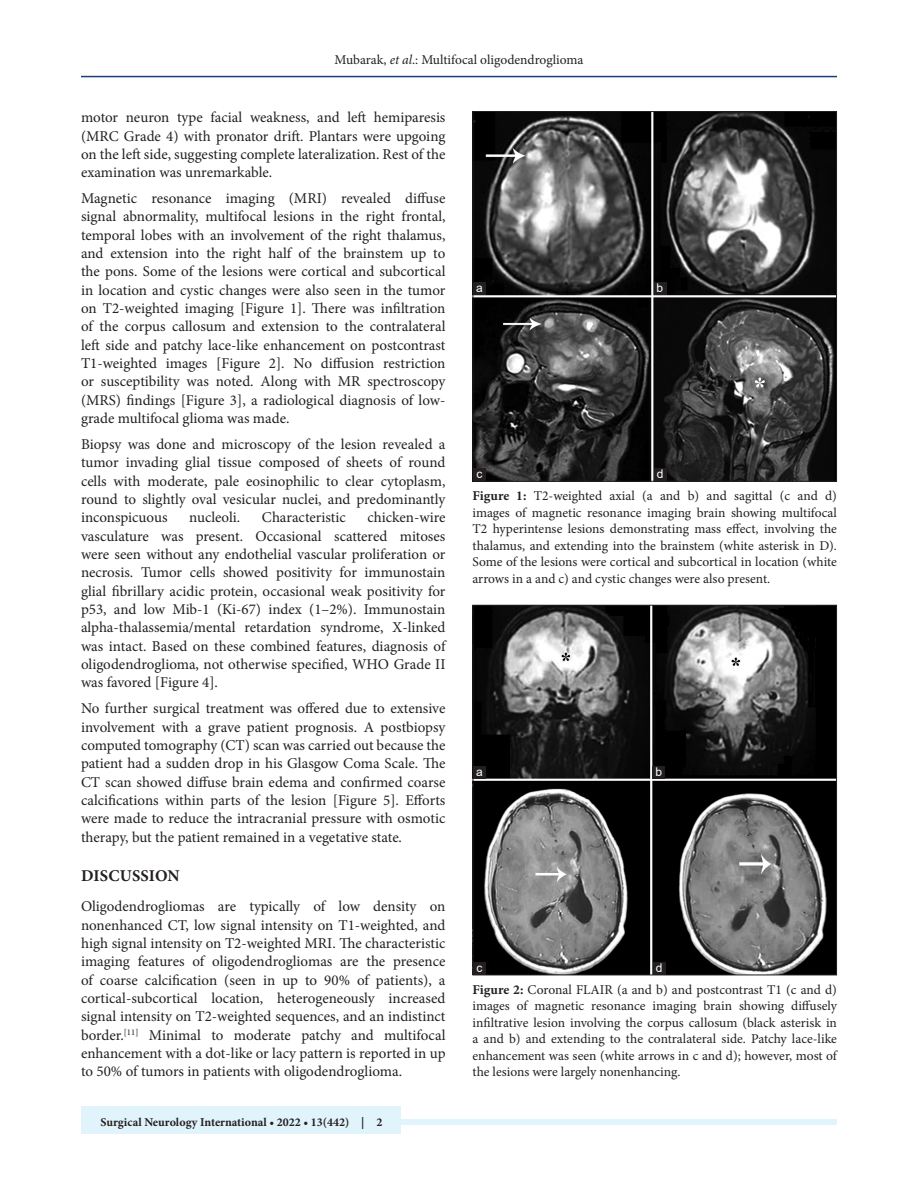
<style>
.page{position:relative;width:918px;height:1188px;background:#fff}
.page>*{position:absolute;margin:0;border:0;box-sizing:border-box;transform-origin:0 0}
.t1{font:700 16.5px "Minion Pro";letter-spacing:.01em;color:#231f20}
.TX{font:15px/18.3px "Minion Pro";color:#231f20;text-align:justify}
.FGC{font:13.5px/16.5px "Minion Pro";letter-spacing:-.005em;color:#231f20;text-align:justify}
.JF{font:700 12px "Minion Pro";color:#231f20}
.LABEL{font:12px "Arial";color:#fff}
.s1{font-style:italic}
.s2{font-weight:700}
</style>
<div class="page">
<hr style="left:81px;top:76px;width:756px;height:1px;background:#164077">
<div style="left:81px;top:1119px;width:756px;height:6px;background:#e1f4fc"></div>
<div style="left:81px;top:1106px;width:319px;height:28px;background:#e1f4fc"></div>
<img style="left:475px;top:113px;width:360px;height:366px">
<div style="left:473px;top:111px;width:364px;height:370px;border:1px solid #231f20"></div>
<div style="left:473px;top:282px;width:13px;height:13px;background:#231f20"></div>
<div style="left:654px;top:282px;width:12px;height:13px;background:#231f20"></div>
<div style="left:473px;top:468px;width:13px;height:13px;background:#231f20"></div>
<div style="left:654px;top:468px;width:12px;height:13px;background:#231f20"></div>
<img style="left:475px;top:607px;width:360px;height:366px">
<div style="left:473px;top:605px;width:364px;height:370px;border:1px solid #231f20"></div>
<div style="left:473px;top:766px;width:13px;height:13px;background:#231f20"></div>
<div style="left:653px;top:766px;width:12px;height:13px;background:#231f20"></div>
<div style="left:473px;top:962px;width:13px;height:13px;background:#231f20"></div>
<div style="left:653px;top:962px;width:12px;height:13px;background:#231f20"></div>
<p class="FGC" style="left:334px;top:51px;width:251px">Mubarak, <span class="s1">et al</span>.: Multifocal oligodendroglioma</p>
<p class="TX" style="left:81px;top:108px;width:366px">motor neuron type facial weakness, and left hemiparesis (MRC Grade 4) with pronator drift. Plantars were upgoing on the left side, suggesting complete lateralization. Rest of the examination was unremarkable.</p>
<p class="TX" style="left:81px;top:189px;width:366px">Magnetic resonance imaging (MRI) revealed diffuse signal abnormality, multifocal lesions in the right frontal, temporal lobes with an involvement of the right thalamus, and extension into the right half of the brainstem up to the pons. Some of the lesions were cortical and subcortical in location and cystic changes were also seen in the tumor on T2-weighted imaging [Figure 1]. There was infiltration of the corpus callosum and extension to the contralateral left side and patchy lace-like enhancement on postcontrast T1-weighted images [Figure 2]. No diffusion restriction or susceptibility was noted. Along with MR spectroscopy (MRS) findings [Figure 3], a radiological diagnosis of low&shy;grade multifocal glioma was made.</p>
<p class="TX" style="left:81px;top:435px;width:366px">Biopsy was done and microscopy of the lesion revealed a tumor invading glial tissue composed of sheets of round cells with moderate, pale eosinophilic to clear cytoplasm, round to slightly oval vesicular nuclei, and predominantly inconspicuous</p>
<p class="TX" style="left:81px;top:508px;width:366px;text-indent:287px">chicken-wire vasculature was present. Occasional scattered mitoses were seen without any endothelial vascular proliferation or necrosis. Tumor cells showed positivity for immunostain glial fibrillary acidic protein, occasional weak positivity for p53, and low Mib-1 (Ki-67) index (1–2%). Immunostain alpha-thalassemia/mental retardation syndrome, X-linked was intact. Based on these combined features, diagnosis of oligodendroglioma, not otherwise specified, WHO Grade II was favored [Figure 4].</p>
<p class="TX" style="left:81px;top:699px;width:366px">No further surgical treatment was offered due to extensive involvement with a grave patient prognosis. A postbiopsy computed tomography (CT) scan was carried out because the patient had a sudden drop in his Glasgow Coma Scale. The CT scan showed diffuse brain edema and confirmed coarse calcifications within parts of the lesion [Figure 5]. Efforts were made to reduce the intracranial pressure with osmotic therapy, but the patient remained in a vegetative state.</p>
<h1 class="t1" style="left:81px;top:864px;width:100px">DISCUSSION</h1>
<p class="TX" style="left:81px;top:897px;width:366px">Oligodendrogliomas are typically of low density on nonenhanced CT, low signal intensity on T1-weighted, and high signal intensity on T2-weighted MRI. The characteristic imaging features of oligodendrogliomas are the presence of coarse calcification (seen in up to 90% of patients), a cortical-subcortical location, heterogeneously increased signal intensity on T2-weighted sequences, and an indistinct border.<sup>[11]</sup> Minimal to moderate patchy and multifocal enhancement with a dot-like or lacy pattern is reported in up to 50% of tumors in patients with oligodendroglioma.</p>
<p class="TX" style="left:189px;top:508px;width:53px">nucleoli.</p>
<p class="TX" style="left:262px;top:508px;width:85px">Characteristic</p>
<p class="JF" style="left:100px;top:1113px;width:284px">Surgical Neurology International • 2022 • 13(442) | 2</p>
<p class="LABEL" style="left:476px;top:280px;width:8px">a</p>
<p class="LABEL" style="left:657px;top:280px;width:8px">b</p>
<p class="LABEL" style="left:476px;top:466px;width:7px">c</p>
<p class="LABEL" style="left:657px;top:466px;width:8px">d</p>
<p class="FGC" style="left:472px;top:488px;width:366px"><span class="s2">Figure 1:</span> T2-weighted axial (a and b) and sagittal (c and d) images of magnetic resonance imaging brain showing multifocal T2 hyperintense lesions demonstrating mass effect, involving the thalamus, and extending into the brainstem (white asterisk in D).<br>Some of the lesions were cortical and subcortical in location (white arrows in a and c) and cystic changes were also present.</p>
<p class="LABEL" style="left:476px;top:763px;width:8px">a</p>
<p class="LABEL" style="left:656px;top:763px;width:8px">b</p>
<p class="LABEL" style="left:476px;top:959px;width:7px">c</p>
<p class="LABEL" style="left:656px;top:959px;width:8px">d</p>
<p class="FGC" style="left:472px;top:981px;width:366px"><span class="s2">Figure 2:</span> Coronal FLAIR (a and b) and postcontrast T1 (c and d) images of magnetic resonance imaging brain showing diffusely infiltrative lesion involving the corpus callosum (black asterisk in a and b) and extending to the contralateral side. Patchy lace-like enhancement was seen (white arrows in c and d); however, most of the lesions were largely nonenhancing.</p>
</div>
